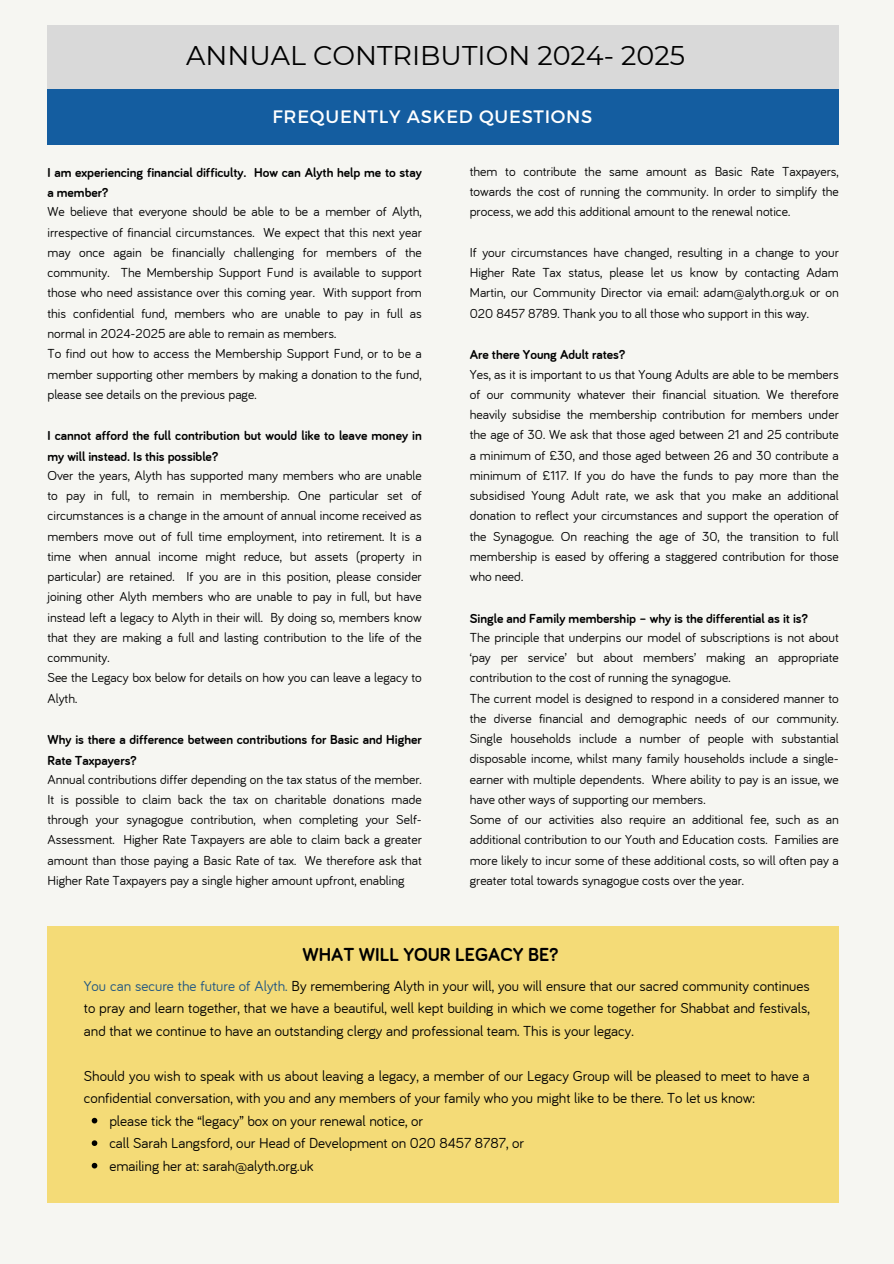
<style>
.page{position:relative;width:894px;height:1264px;background:#fff}
.page>*{position:absolute;margin:0;border:0;box-sizing:border-box;transform-origin:0 0}
.t1{font:27px "Montserrat";color:#000}
.t2{font:700 19.5px "Bariol";color:#000}
.t3{font:18px "Montserrat";letter-spacing:.04em;color:#fff}
.t4{font:15px/22.5px "Bariol";color:#000;text-align:justify}
.t5{font:13.5px/20.2px "Bariol";color:#000;text-align:justify}
.t6{font:700 13.5px/20.2px "Bariol";color:#000}
.s1{color:#205682}
</style>
<div class="page">
<div style="left:0;top:0;width:893px;height:1263px;background:#f6f6f2"></div>
<div style="left:47px;top:25px;width:791px;height:64px;background:#d9d9d9"></div>
<div style="left:47px;top:89px;width:791px;height:56px;background:#145da0"></div>
<div style="left:47px;top:926px;width:791px;height:277px;background:#f4db77"></div>
<svg style="left:92px;top:1117px;width:5px;height:6px"></svg>
<svg style="left:92px;top:1140px;width:5px;height:5px"></svg>
<svg style="left:92px;top:1162px;width:5px;height:6px"></svg>
<p class="t1" style="left:186px;top:39px;width:500px">ANNUAL CONTRIBUTION 2024- 2025</p>
<p class="t3" style="left:272px;top:105px;width:321px">FREQUENTLY ASKED QUESTIONS</p>
<h1 class="t6" style="left:47px;top:162px;width:376px">I am experiencing financial difficulty. How can Alyth help me to stay a member?</h1>
<h3 class="t5" style="left:47px;top:201px;width:376px">We believe that everyone should be able to be a member of Alyth, irrespective of financial circumstances. We expect that this next year may once again be financially challenging for members of the community. The Membership Support Fund is available to support those who need assistance over this coming year. With support from this confidential fund, members who are unable to pay in full as normal in 2024-2025 are able to remain as members.</h3>
<p class="t5" style="left:47px;top:343px;width:376px">To find out how to access the Membership Support Fund, or to be a member supporting other members by making a donation to the fund, please see details on the previous page.</p>
<p class="t6" style="left:47px;top:425px;width:376px">I cannot afford the full contribution but would like to leave money in my will instead. Is this possible?</p>
<p class="t5" style="left:47px;top:464px;width:376px">Over the years, Alyth has supported many members who are unable to pay in full, to remain in membership. One particular set of circumstances is a change in the amount of annual income received as members move out of full time employment, into retirement. It is a time when annual income might reduce, but assets (property in particular) are retained. If you are in this position, please consider joining other Alyth members who are unable to pay in full, but have instead left a legacy to Alyth in their will. By doing so, members know that they are making a full and lasting contribution to the life of the community.</p>
<p class="t5" style="left:47px;top:667px;width:376px">See the Legacy box below for details on how you can leave a legacy to<br>Alyth.</p>
<p class="t6" style="left:47px;top:729px;width:376px">Why is there a difference between contributions for Basic and Higher<br>Rate Taxpayers?</p>
<p class="t5" style="left:47px;top:768px;width:376px">Annual contributions differ depending on the tax status of the member.<br>It is possible to claim back the tax on charitable donations made through your synagogue contribution, when completing your Self-Assessment. Higher Rate Taxpayers are able to claim back a greater amount than those paying a Basic Rate of tax. We therefore ask that Higher Rate Taxpayers pay a single higher amount upfront, enabling</p>
<p class="t5" style="left:469px;top:161px;width:370px">them to contribute the same amount as Basic Rate Taxpayers, towards the cost of running the community. In order to simplify the process, we add this additional amount to the renewal notice.</p>
<p class="t5" style="left:469px;top:242px;width:370px">If your circumstances have changed, resulting in a change to your Higher Rate Tax status, please let us know by contacting Adam Martin, our Community Director via email: adam@alyth.org.uk or on 020 8457 8789. Thank you to all those who support in this way.</p>
<h2 class="t6" style="left:469px;top:344px;width:157px">Are there Young Adult rates?</h2>
<p class="t5" style="left:469px;top:363px;width:370px">Yes, as it is important to us that Young Adults are able to be members of our community whatever their financial situation. We therefore heavily subsidise the membership contribution for members under the age of 30. We ask that those aged between 21 and 25 contribute a minimum of £30, and those aged between 26 and 30 contribute a minimum of £117. If you do have the funds to pay more than the subsidised Young Adult rate, we ask that you make an additional donation to reflect your circumstances and support the operation of the Synagogue. On reaching the age of 30, the transition to full membership is eased by offering a staggered contribution for those who need.</p>
<p class="t6" style="left:469px;top:607px;width:339px">Single and Family membership – why is the differential as it is?</p>
<p class="t5" style="left:469px;top:626px;width:370px">The principle that underpins our model of subscriptions is not about ‘pay per service’ but about members’ making an appropriate contribution to the cost of running the synagogue.</p>
<p class="t5" style="left:469px;top:687px;width:370px">The current model is designed to respond in a considered manner to the diverse financial and demographic needs of our community.<br>Single households include a number of people with substantial disposable income, whilst many family households include a single&shy;earner with multiple dependents. Where ability to pay is an issue, we have other ways of supporting our members.</p>
<p class="t5" style="left:469px;top:809px;width:370px">Some of our activities also require an additional fee, such as an additional contribution to our Youth and Education costs. Families are more likely to incur some of these additional costs, so will often pay a greater total towards synagogue costs over the year.</p>
<p class="t2" style="left:302px;top:940px;width:257px">WHAT WILL YOUR LEGACY BE?</p>
<p class="t4" style="left:84px;top:973px;width:727px"><span class="s1">You can secure the future of Alyth.</span> By remembering Alyth in your will, you will ensure that our sacred community continues to pray and learn together, that we have a beautiful, well kept building in which we come together for Shabbat and festivals, and that we continue to have an outstanding clergy and professional team. This is your legacy.</p>
<p class="t4" style="left:84px;top:1063px;width:727px">Should you wish to speak with us about leaving a legacy, a member of our Legacy Group will be pleased to meet to have a confidential conversation, with you and any members of your family who you might like to be there. To let us know:</p>
<p class="t4" style="left:109px;top:1108px;width:315px">please tick the “legacy” box on your renewal notice, or</p>
<p class="t4" style="left:109px;top:1131px;width:416px">call Sarah Langsford, our Head of Development on 020 8457 8787, or</p>
<p class="t4" style="left:109px;top:1153px;width:206px">emailing her at: sarah@alyth.org.uk</p>
</div>
